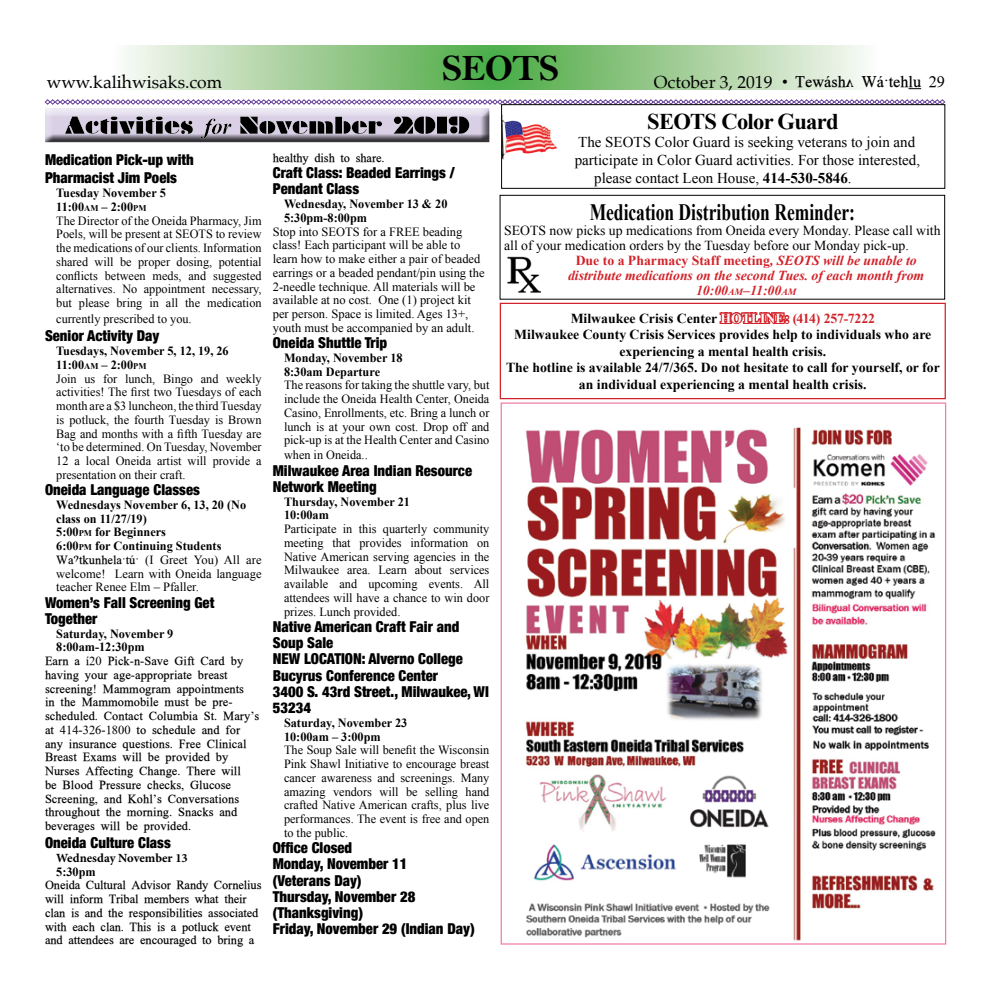
<style>
.page{position:relative;width:990px;height:990px;background:#fff}
.page>*{position:absolute;margin:0;border:0;box-sizing:border-box;transform-origin:0 0}
.t1{font:37.5px "Bell MT Bold";letter-spacing:-.02em;color:#000}
.t2{font:700 23.5px "Times New Roman";color:#000;scale:.75 1}
.t3{font:700 22.5px "Times New Roman";letter-spacing:-.03em;color:#000}
.t4{font:17.5px "Palatino";color:#000}
.t5{font:16.25px "Oneida";color:#000}
.t6{font:900 condensed 15px/16.2px "Helvetica Neue";color:#000}
.t7{font:15px "Times New Roman";color:#000}
.t8{font:700 13.75px/16.5px "Times New Roman";color:#000;text-align:center}
.t9{font:13.75px "Times New Roman";color:#000}
.t10{font:italic 700 13.75px "Times New Roman";color:#d2232a}
.t11{font:700 13.75px "Times New Roman";color:#d2232a}
.t12{font:12.5px/13.8px "Times New Roman";color:#000}
.t13{font:12.5px/13.8px "Oneida";color:#000}
.t14{font:700 12.5px/13.8px "Times New Roman";color:#000}
.t15{font:700 12.5px "Minion Pro";color:#000}
.s1{font-weight:700}
.s2{font-weight:700;font-size:8.75px}
.s3{font-size:8.75px}
.s4{font-family:"Oneida";font-weight:400}
.s5{font-weight:400}
.s6{font-style:italic}
.s7{font-size:9.62px}
.s8{color:#fff}
.s9{color:#d2232a}
</style>
<div class="page">
<svg style="left:125px;top:45px;width:797px;height:45px;background:#a7d2a0"></svg>
<svg style="left:45px;top:99px;width:900px;height:20px"></svg>
<div style="left:45px;top:107px;width:454px;height:36px;background:#000;opacity:.75"></div>
<svg style="left:909px;top:88px;width:12px;height:1px"></svg>
<img style="left:525px;top:427px;width:411px;height:514px">
<div style="left:501px;top:104px;width:444px;height:84px;border:1px solid #000"></div>
<img style="left:501px;top:114px;width:56px;height:45px">
<div style="left:500px;top:195px;width:445px;height:104px;border:1px solid #000"></div>
<img style="left:507px;top:257px;width:34px;height:36px">
<svg style="left:719px;top:312px;width:71px;height:13px"></svg>
<div style="left:500px;top:303px;width:446px;height:96px;border:1px solid #d2232a"></div>
<h3 class="t4" style="left:47px;top:67px;width:177px">www.kalihwisaks.com</h3>
<p class="t6" style="left:45px;top:150px;width:150px;line-height:18px">Medication Pick-up with<br>Pharmacist Jim Poels</p>
<p class="t12" style="left:56px;top:186px;width:207px"><span class="s1">Tuesday November 5<br>11:00</span><span class="s2">AM</span> <span class="s1">– 2:00</span><span class="s2">PM<br></span>The Director of the Oneida Pharmacy, Jim Poels, will be present at SEOTS to review the medications of our clients. Information shared will be proper dosing, potential conflicts between meds, and suggested alternatives. No appointment necessary, but please bring in all the medication</p>
<p class="t12" style="left:56px;top:312px;width:137px">currently prescribed to you.</p>
<p class="t6" style="left:45px;top:327px;width:116px">Senior Activity Day</p>
<p class="t12" style="left:56px;top:344px;width:207px"><span class="s1">Tuesdays, November 5, 12, 19, 26<br>11:00</span><span class="s2">AM</span> <span class="s1">– 2:00</span><span class="s2">PM<br></span>Join us for lunch, Bingo and weekly activities! The first two Tuesdays of each month are a $3 luncheon, the third Tuesday is potluck, the fourth Tuesday is Brown Bag and months with a fifth Tuesday are ‘to be determined. On Tuesday, November 12 a local Oneida artist will provide a presentation on their craft.</p>
<p class="t6" style="left:45px;top:481px;width:156px">Oneida Language Classes</p>
<p class="t14" style="left:56px;top:497px;width:207px">Wednesdays November 6, 13, 20 (No class on 11/27/19)<br>5:00<span class="s3">PM</span> for Beginners<br>6:00<span class="s3">PM</span> for Continuing Students<br><span class="s4">Wa&gt;tkunhela=t&amp;=</span> <span class="s5">(I Greet You) All are welcome! Learn with Oneida language teacher Renee Elm – Pfaller.</span></p>
<p class="t6" style="left:45px;top:593px;width:171px">Women’s Fall Screening Get<br>Together</p>
<p class="t14" style="left:56px;top:626px;width:119px">Saturday, November 9<br>8:00am-12:30pm</p>
<p class="t13" style="left:45px;top:654px;width:216px">Earn a $20 Pick-n-Save Gift Card by having your age-appropriate breast screening! Mammogram appointments<br>in the Mammomobile must be pre&shy;scheduled. Contact Columbia St. Mary’s at 414-326-1800 to schedule and for any insurance questions. Free Clinical Breast Exams will be provided by Nurses Affecting Change. There will<br>be Blood Pressure checks, Glucose Screening, and Kohl’s Conversations throughout the morning. Snacks and beverages will be provided.</p>
<p class="t6" style="left:45px;top:834px;width:127px">Oneida Culture Class</p>
<p class="t15" style="left:56px;top:849px;width:133px">Wednesday November 13</p>
<p class="t14" style="left:56px;top:864px;width:41px">5:30pm</p>
<p class="t13" style="left:45px;top:878px;width:218px">Oneida Cultural Advisor Randy Cornelius will inform Tribal members what their clan is and the responsibilities associated with each clan. This is a potluck event and attendees are encouraged to bring a</p>
<h1 class="t1" style="left:442px;top:46px;width:118px">SEOTS</h1>
<h3 class="t4" style="left:654px;top:67px;width:120px">October 3, 2019</h3>
<h3 class="t5" style="left:782px;top:72px;width:164px">• Tew@sh&lt; W@=tehlu 29</h3>
<h3 class="t3" style="left:647px;top:105px;width:193px">SEOTS Color Guard</h3>
<p class="t7" style="left:578px;top:131px;width:339px">The SEOTS Color Guard is seeking veterans to join and</p>
<p class="t7" style="left:575px;top:149px;width:347px">participate in Color Guard activities. For those interested,</p>
<p class="t7" style="left:594px;top:167px;width:259px">please contact Leon House, <span class="s1">414-530-5846</span>.</p>
<h2 class="t2" style="left:590px;top:196px;width:355px">Medication Distribution Reminder:</h2>
<p class="t9" style="left:504px;top:221px;width:438px">SEOTS now picks up medications from Oneida every Monday. Please call with</p>
<p class="t9" style="left:504px;top:236px;width:406px">all of your medication orders by the Tuesday before our Monday pick-up.</p>
<p class="t11" style="left:576px;top:251px;width:343px">Due to a Pharmacy Staff meeting<span class="s6">, SEOTS will be unable to</span></p>
<p class="t10" style="left:568px;top:266px;width:358px">distribute medications on the second Tues. of each month from</p>
<p class="t10" style="left:696px;top:281px;width:102px">10:00<span class="s7">AM</span>–11:00<span class="s7">AM</span></p>
<p class="t8" style="left:506px;top:309px;width:435px">Milwaukee Crisis Center <span class="s8">HOTLINE:</span> <span class="s9">(414) 257-7222<br></span>Milwaukee County Crisis Services provides help to individuals who are experiencing a mental health crisis.<br>The hotline is available 24/7/365. Do not hesitate to call for yourself, or for an individual experiencing a mental health crisis.</p>
<p class="t13" style="left:273px;top:151px;width:113px">healthy dish to share.</p>
<p class="t6" style="left:273px;top:164px;width:183px">Craft Class: Beaded Earrings /<br>Pendant Class</p>
<p class="t14" style="left:284px;top:197px;width:165px">Wednesday, November 13 &amp; 20<br>5:30pm-8:00pm</p>
<p class="t12" style="left:273px;top:224px;width:213px">Stop into SEOTS for a FREE beading class! Each participant will be able to learn how to make either a pair of beaded earrings or a beaded pendant/pin using the 2-needle technique. All materials will be available at no cost. One (1) project kit per person. Space is limited. Ages 13+, youth must be accompanied by an adult.</p>
<p class="t6" style="left:273px;top:334px;width:116px">Oneida Shuttle Trip</p>
<p class="t14" style="left:284px;top:351px;width:120px">Monday, November 18<br>8:30am Departure</p>
<p class="t12" style="left:284px;top:378px;width:207px;text-align:justify">The reasons for taking the shuttle vary, but include the Oneida Health Center, Oneida Casino, Enrollments, etc. Bring a lunch or lunch is at your own cost. Drop off and pick-up is at the Health Center and Casino</p>
<p class="t12" style="left:284px;top:448px;width:85px">when in Oneida..</p>
<p class="t6" style="left:273px;top:461px;width:201px">Milwaukee Area Indian Resource<br>Network Meeting</p>
<p class="t14" style="left:284px;top:494px;width:128px">Thursday, November 21<br>10:00am</p>
<p class="t12" style="left:284px;top:522px;width:207px;text-align:justify">Participate in this quarterly community meeting that provides information on Native American serving agencies in the Milwaukee area. Learn about services available and upcoming events. All attendees will have a chance to win door prizes. Lunch provided.</p>
<p class="t6" style="left:273px;top:618px;width:218px">Native American Craft Fair and<br>Soup Sale<br>NEW LOCATION: Alverno College<br>Bucyrus Conference Center<br>3400 S. 43rd Street., Milwaukee, WI<br>53234</p>
<p class="t14" style="left:284px;top:716px;width:125px">Saturday, November 23<br>10:00am – 3:00pm</p>
<p class="t12" style="left:284px;top:743px;width:207px;text-align:justify">The Soup Sale will benefit the Wisconsin Pink Shawl Initiative to encourage breast cancer awareness and screenings. Many amazing vendors will be selling hand crafted Native American crafts, plus live performances. The event is free and open to the public.</p>
<p class="t6" style="left:273px;top:839px;width:203px">Office Closed<br>Monday, November 11<br>(Veterans Day)<br>Thursday, November 28 (Thanksgiving)<br>Friday, November 29 (Indian Day)</p>
</div>
